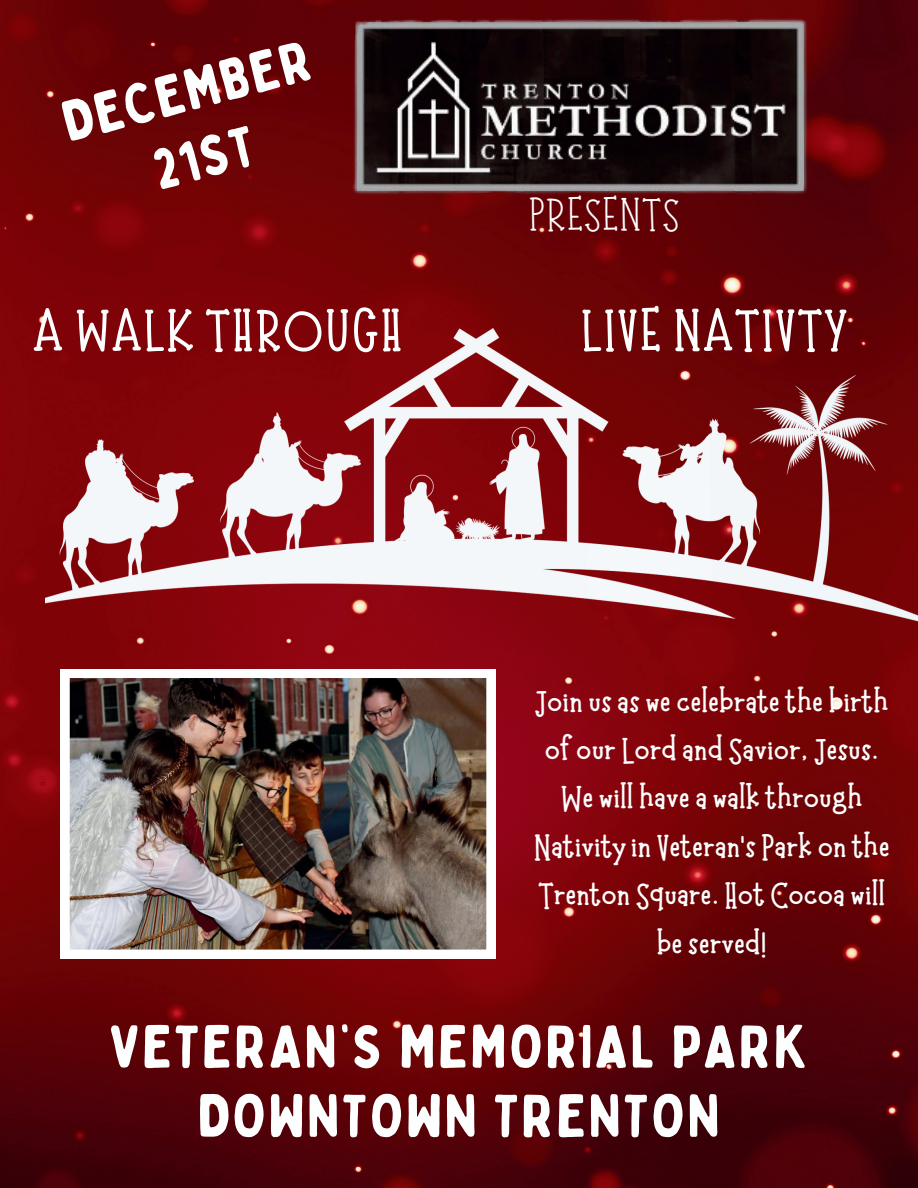
<style>
.page{position:relative;width:918px;height:1188px;background:#fff}
.page>*{position:absolute;margin:0;border:0;box-sizing:border-box;transform-origin:0 0}
.t1{font:60.3px/69.2px "Bobby Jones Soft";letter-spacing:.035em;color:#fdfefe;text-align:center}
.t2{font:57px/68.7px "Bobby Jones Soft";color:#fdfefe;text-align:center}
.t3{font:700 55.5px "Moonlight";letter-spacing:.035em;color:#fdfefe}
.t4{font:42.3px "Moonlight";letter-spacing:.035em;color:#fdfefe}
.t5{font:700 34.5px/48.3px "Moonlight";color:#fdfefe;text-align:center}
</style>
<div class="page">
<img style="left:0;top:0;width:918px;height:1188px">
<img style="left:61px;top:669px;width:434px;height:289px">
<img style="left:45px;top:329px;width:873px;height:301px">
<img style="left:349px;top:18px;width:462px;height:179px">
<h2 class="t2" style="left:55px;top:92px;width:256px;rotate:-15deg">DECEMBER<br>21ST</h2>
<p class="t4" style="left:529px;top:189px;width:152px">PRESENTS</p>
<h3 class="t3" style="left:33px;top:297px;width:371px">A WALK THROUGH</h3>
<h3 class="t3" style="left:581px;top:297px;width:268px">LIVE NATIVTY</h3>
<p class="t5" style="left:534px;top:677px;width:357px">Join us as we celebrate the birth of our Lord and Savior, Jesus.<br>We will have a walk through<br>Nativity in Veteran's Park on the<br>Trenton Square. Hot Cocoa will be served!</p>
<h1 class="t1" style="left:110px;top:1013px;width:700px">VETERAN’S MEMORIAL PARK<br>DOWNTOWN TRENTON</h1>
</div>
